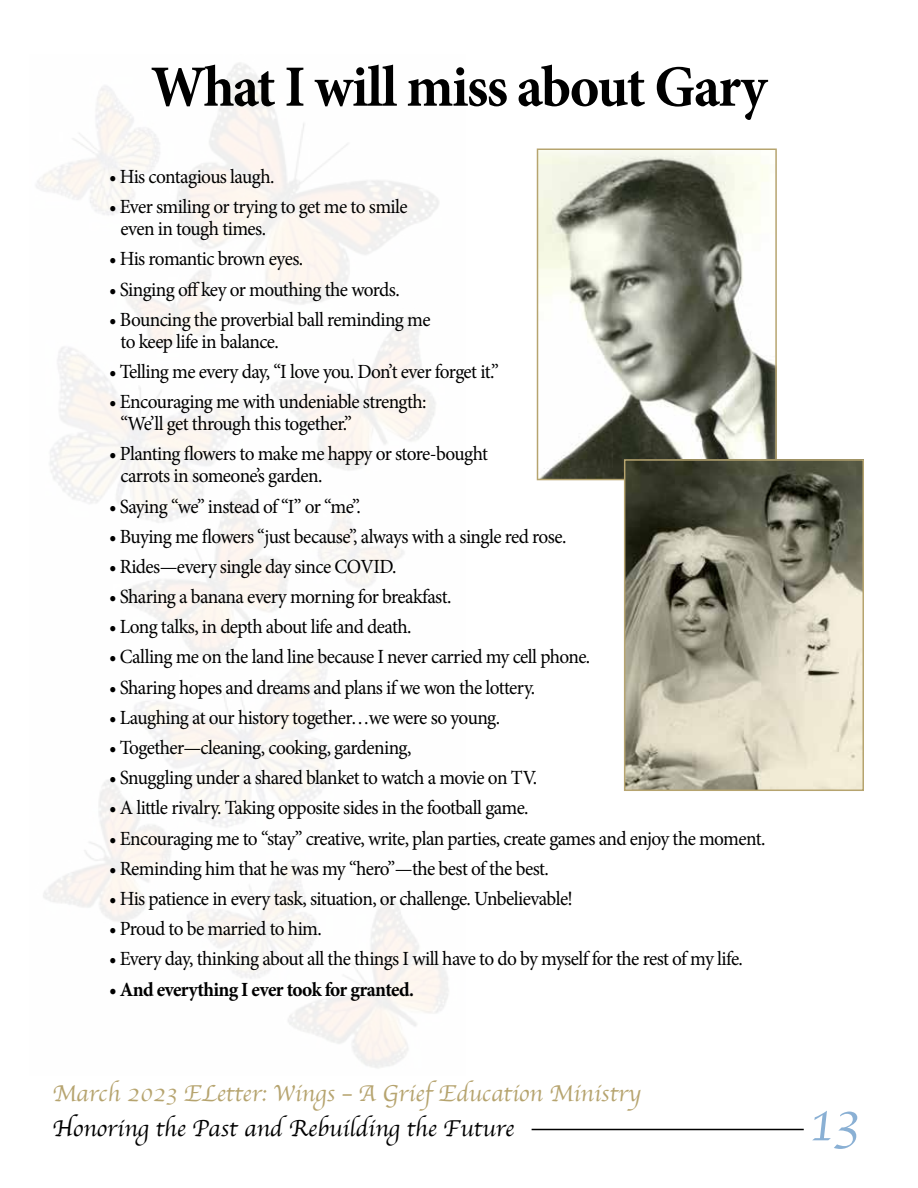
<style>
.page{position:relative;width:918px;height:1188px;background:#fff}
.page>*{position:absolute;margin:0;border:0;box-sizing:border-box;transform-origin:0 0}
.t1{font:700 58.5px "Minion Pro";letter-spacing:-.03em;color:#000;scale:.96 1}
.t2{font:57px "Apple Chancery";color:#8ab0d4}
.t3{font:24px "Apple Chancery";color:#b6a46f}
.t4{font:24px "Apple Chancery";color:#000}
.t5{font:20.1px/21.9px "Minion Pro";letter-spacing:-.03em;color:#000;scale:.96 1}
.t6{font:700 20.1px "Minion Pro";letter-spacing:-.035em;color:#000;scale:.96 1}
</style>
<div class="page">
<hr style="left:532px;top:1129px;width:272px;height:1px;background:#000">
<img style="left:540px;top:151px;width:234px;height:326px">
<div style="left:537px;top:148px;width:240px;height:332px;border:2px solid #b6a46f"></div>
<img style="left:627px;top:462px;width:234px;height:326px">
<div style="left:624px;top:459px;width:240px;height:332px;border:2px solid #b6a46f"></div>
<h1 class="t1" style="left:151px;top:46px;width:643px">What I will miss about Gary</h1>
<p class="t5" style="left:109px;top:166px;width:174px">• His contagious laugh.</p>
<p class="t5" style="left:121px;top:196px;width:301px;text-indent:-11px">• Ever smiling or trying to get me to smile even in tough times.</p>
<p class="t5" style="left:109px;top:248px;width:204px">• His romantic brown eyes.</p>
<p class="t5" style="left:109px;top:278px;width:304px">• Singing off key or mouthing the words.</p>
<p class="t5" style="left:121px;top:309px;width:325px;text-indent:-11px">• Bouncing the proverbial ball reminding me to keep life in balance.</p>
<p class="t5" style="left:109px;top:361px;width:408px">• Telling me every day, “I love you. Don’t ever forget it.”</p>
<p class="t5" style="left:121px;top:391px;width:320px;text-indent:-11px">• Encouraging me with undeniable strength: “We’ll get through this together.”</p>
<p class="t5" style="left:121px;top:443px;width:384px;text-indent:-11px">• Planting flowers to make me happy or store-bought carrots in someone’s garden.</p>
<p class="t5" style="left:109px;top:495px;width:264px">• Saying “we” instead of “I” or “me”.</p>
<p class="t5" style="left:109px;top:525px;width:478px">• Buying me flowers “just because”, always with a single red rose.</p>
<p class="t5" style="left:109px;top:556px;width:301px">• Rides—every single day since COVID.</p>
<p class="t5" style="left:109px;top:586px;width:358px">• Sharing a banana every morning for breakfast.</p>
<p class="t5" style="left:109px;top:616px;width:317px">• Long talks, in depth about life and death.</p>
<p class="t5" style="left:109px;top:646px;width:503px">• Calling me on the land line because I never carried my cell phone.</p>
<p class="t5" style="left:109px;top:676px;width:446px">• Sharing hopes and dreams and plans if we won the lottery.</p>
<p class="t5" style="left:109px;top:707px;width:409px">• Laughing at our history together…we were so young.</p>
<p class="t5" style="left:109px;top:737px;width:316px">• Together—cleaning, cooking, gardening,</p>
<p class="t5" style="left:109px;top:767px;width:448px">• Snuggling under a shared blanket to watch a movie on TV.</p>
<p class="t5" style="left:109px;top:797px;width:439px">• A little rivalry. Taking opposite sides in the football game.</p>
<p class="t5" style="left:109px;top:827px;width:685px">• Encouraging me to “stay” creative, write, plan parties, create games and enjoy the moment.</p>
<p class="t5" style="left:109px;top:858px;width:460px">• Reminding him that he was my “hero”—the best of the best.</p>
<p class="t5" style="left:109px;top:888px;width:485px">• His patience in every task, situation, or challenge. Unbelievable!</p>
<p class="t5" style="left:109px;top:918px;width:223px">• Proud to be married to him.</p>
<p class="t5" style="left:109px;top:948px;width:662px">• Every day, thinking about all the things I will have to do by myself for the rest of my life.</p>
<p class="t6" style="left:109px;top:975px;width:319px">• And everything I ever took for granted.</p>
<p class="t3" style="left:52px;top:1074px;width:590px">March 2023 ELetter: Wings – A Grief Education Ministry</p>
<p class="t4" style="left:52px;top:1109px;width:463px">Honoring the Past and Rebuilding the Future</p>
<h2 class="t2" style="left:809px;top:1077px;width:52px">13</h2>
</div>
